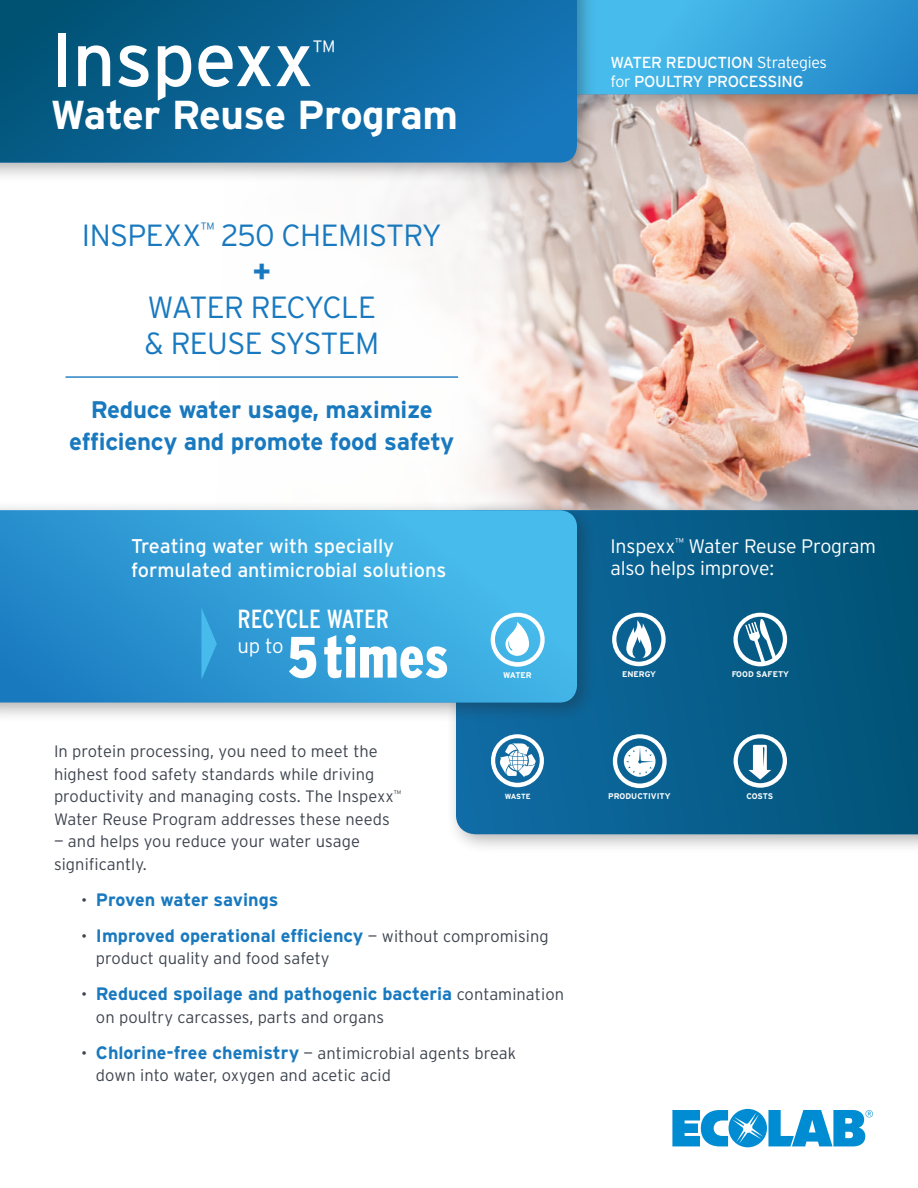
<style>
.page{position:relative;width:918px;height:1188px;background:#fff}
.page>*{position:absolute;margin:0;border:0;box-sizing:border-box;transform-origin:0 0}
.t1{font:75.9px "Interstate";letter-spacing:-.01em;color:#fff}
.t2{font:900 condensed 58.2px "Interstate";color:#fff}
.t3{font:700 40.35px "Interstate";letter-spacing:-.01em;color:#fff}
.t4{font:300 30.6px/36.2px "Interstate";letter-spacing:-.02em;color:#1979bf}
.t5{font:700 30.6px "Interstate";color:#1979bf}
.t6{font:300 29.4px "Interstate";color:#fff}
.t7{font:condensed 26.25px "Interstate";letter-spacing:-.01em;color:#fff}
.t8{font:700 24px/32px "Interstate";letter-spacing:-.01em;color:#1979bf;text-align:center}
.t9{font:300 20.4px "Interstate";color:#fff}
.t10{font:19.8px/23.9px "Interstate";color:#fff}
.t11{font:300 19.5px/22.5px "Interstate";letter-spacing:-.01em;color:#fff}
.t12{font:700 18px "Interstate";color:#1979bf}
.t13{font:300 16.5px/22.5px "Interstate";letter-spacing:.005em;color:#3e444f}
.t14{font:15.9px/20px "Interstate";letter-spacing:-.02em;color:#fff}
.t15{font:700 8.25px "Interstate";color:#fff}
.t16{font:700 7.5px "Interstate";letter-spacing:-.025em;color:#fff}
.s1{font-weight:300}
.s2{font-weight:300;font-size:16.5px;color:#3e444f}
.s3{font-weight:700;font-size:18px;color:#1979bf}
</style>
<div class="page">
<img style="left:528px;top:114px;width:390px;height:386px">
<svg style="left:672px;top:1109px;width:201px;height:38px"></svg>
<svg style="left:116px;top:70px;width:444px;height:467px;fill:#f8f5f4"></svg>
<svg style="left:121px;top:280px;width:445px;height:466px"></svg>
<div style="left:61px;top:199px;width:445px;height:466px;background:#fff;border-radius:50%"></div>
<div style="left:516px;top:0;width:402px;height:114px;background:#231f20;opacity:.35"></div>
<svg style="left:597px;top:0;width:321px;height:94px;background:#37a4dc"></svg>
<div style="left:0;top:0;width:597px;height:183px;background:#231f20;opacity:.35"></div>
<svg style="left:0;top:0;width:577px;height:163px;background:#0c6598"></svg>
<hr style="left:66px;top:376px;width:392px;height:2px;background:#1979bf">
<div style="left:446px;top:500px;width:472px;height:355px;background:#231f20;opacity:.35"></div>
<svg style="left:456px;top:510px;width:462px;height:324px;background:#065c88"></svg>
<svg style="left:491px;top:734px;width:53px;height:53px"></svg>
<svg style="left:613px;top:734px;width:54px;height:54px"></svg>
<svg style="left:612px;top:613px;width:54px;height:53px"></svg>
<svg style="left:733px;top:613px;width:54px;height:53px"></svg>
<svg style="left:734px;top:734px;width:53px;height:54px"></svg>
<div style="left:0;top:500px;width:597px;height:223px;background:#231f20;opacity:.35"></div>
<svg style="left:0;top:510px;width:577px;height:193px;background:#34a0d8"></svg>
<svg style="left:201px;top:608px;width:16px;height:72px"></svg>
<svg style="left:491px;top:613px;width:54px;height:54px"></svg>
<p class="t1" style="left:51px;top:13px;width:265px">Inspexx</p>
<p class="t6" style="left:313px;top:34px;width:24px">™</p>
<p class="t3" style="left:51px;top:91px;width:409px">Water Reuse Program</p>
<p class="t4" style="left:82px;top:216px;width:361px">INSPEXX<sup>™</sup> 250 CHEMISTRY</p>
<p class="t5" style="left:252px;top:252px;width:20px">+</p>
<p class="t4" style="left:144px;top:289px;width:237px">WATER RECYCLE &amp; REUSE SYSTEM</p>
<p class="t8" style="left:69px;top:393px;width:387px">Reduce water usage, maximize efficiency and promote food safety</p>
<p class="t10" style="left:131px;top:534px;width:317px">Treating water with specially formulated antimicrobial solutions</p>
<p class="t7" style="left:238px;top:604px;width:153px">RECYCLE WATER</p>
<p class="t9" style="left:238px;top:634px;width:48px">up to</p>
<p class="t2" style="left:287px;top:625px;width:163px">5times</p>
<p class="t15" style="left:503px;top:670px;width:30px">WATER</p>
<p class="t14" style="left:610px;top:52px;width:218px">WATER REDUCTION <span class="s1">Strategies for</span> POULTRY PROCESSING</p>
<p class="t11" style="left:610px;top:534px;width:267px">Inspexx<sup>™</sup> Water Reuse Program also helps improve:</p>
<p class="t15" style="left:622px;top:669px;width:35px">ENERGY</p>
<p class="t15" style="left:731px;top:670px;width:59px">FOOD SAFETY</p>
<p class="t13" style="left:54px;top:740px;width:349px">In protein processing, you need to meet the highest food safety standards while driving productivity and managing costs. The Inspexx<sup>™ </sup>Water Reuse Program addresses these needs</p>
<p class="t13" style="left:54px;top:830px;width:307px">— and helps you reduce your water usage significantly.</p>
<p class="t12" style="left:81px;top:888px;width:199px"><span class="s2">•</span> Proven water savings</p>
<p class="t12" style="left:81px;top:924px;width:469px"><span class="s2">•</span> Improved operational efficiency <span class="s2">— without compromising</span></p>
<p class="t13" style="left:96px;top:947px;width:235px">product quality and food safety</p>
<p class="t12" style="left:81px;top:983px;width:485px"><span class="s2">•</span> Reduced spoilage and pathogenic bacteria <span class="s2">contamination</span></p>
<p class="t13" style="left:96px;top:1005px;width:290px">on poultry carcasses, parts and organs</p>
<p class="t13" style="left:96px;top:1041px;width:422px;text-indent:-15px">• <span class="s3">Chlorine-free chemistry</span> — antimicrobial agents break down into water, oxygen and acetic acid</p>
<p class="t16" style="left:505px;top:791px;width:27px">WASTE</p>
<p class="t15" style="left:608px;top:792px;width:64px">PRODUCTIVITY</p>
<p class="t15" style="left:747px;top:791px;width:28px">COSTS</p>
</div>
